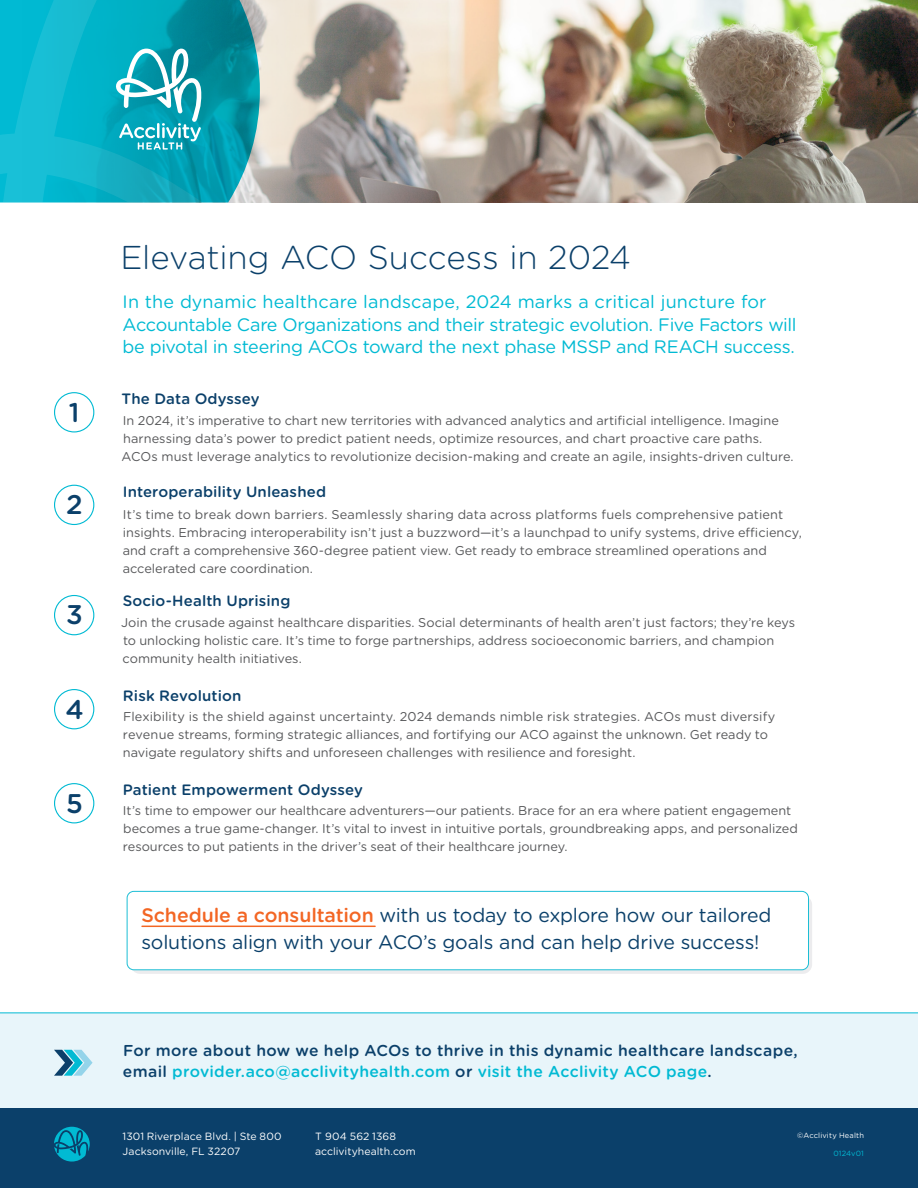
<style>
.page{position:relative;width:918px;height:1188px;background:#fff}
.page>*{position:absolute;margin:0;border:0;box-sizing:border-box;transform-origin:0 0}
.t1{font:300 33px "Gotham Rounded";letter-spacing:-.005em;color:#0b406a}
.t2{font:500 27px "Gotham Rounded";color:#0b406a}
.t3{font:19.5px/27px "Gotham Rounded";letter-spacing:-.01em;color:#0b406a}
.t4{font:18px/22.5px "Gotham Rounded";letter-spacing:-.015em;color:#01bad3}
.t5{font:500 15.75px/21px "Gotham Rounded";letter-spacing:.02em;color:#0b406a}
.t6{font:500 15px "Gotham Rounded";letter-spacing:.01em;color:#0b406a}
.t7{font:12.75px/18px "Gotham Rounded";color:#57585a}
.t8{font:10.5px "Gotham Rounded";letter-spacing:.005em;color:#fff}
.t9{font:7.5px "Gotham Rounded";letter-spacing:.02em;color:#fff}
.t10{font:7.5px "Gotham Rounded";letter-spacing:.02em;color:#01bad3}
.s1{font-weight:500;color:#f36624}
.s2{color:#01bad3}
</style>
<div class="page">
<div style="left:0;top:1107px;width:918px;height:81px;background:#0b406a"></div>
<svg style="left:54px;top:1127px;width:36px;height:35px"></svg>
<div style="left:0;top:1013px;width:918px;height:95px;background:#e8f5fa"></div>
<hr style="left:0;top:1012px;width:918px;height:1px;background:#01bad3">
<svg style="left:54px;top:1050px;width:39px;height:26px"></svg>
<div style="left:54px;top:392px;width:40px;height:40px;border:1px solid #01bad3;border-radius:50%"></div>
<div style="left:54px;top:485px;width:40px;height:40px;border:1px solid #01bad3;border-radius:50%"></div>
<div style="left:54px;top:595px;width:40px;height:40px;border:1px solid #01bad3;border-radius:50%"></div>
<div style="left:54px;top:689px;width:40px;height:40px;border:1px solid #01bad3;border-radius:50%"></div>
<div style="left:54px;top:783px;width:40px;height:40px;border:1px solid #01bad3;border-radius:50%"></div>
<img style="left:260px;top:0;width:658px;height:202px">
<svg style="left:0;top:0;width:260px;height:202px"></svg>
<svg style="left:115px;top:48px;width:88px;height:102px"></svg>
<div style="left:131px;top:895px;width:681px;height:79px;background:linear-gradient(to right,#ececee,#ececee);border-radius:9px"></div>
<div style="left:127px;top:891px;width:681px;height:79px;background:#fff;border-radius:7px"></div>
<div style="left:127px;top:891px;width:682px;height:79px;border:1px solid #1cbed5;border-radius:7px"></div>
<hr style="left:142px;top:926px;width:233px;height:1px;background:#f36624">
<p class="t2" style="left:69px;top:393px;width:12px">1</p>
<p class="t2" style="left:66px;top:485px;width:18px">2</p>
<p class="t2" style="left:66px;top:596px;width:18px">3</p>
<p class="t2" style="left:65px;top:690px;width:20px">4</p>
<p class="t2" style="left:66px;top:784px;width:18px">5</p>
<p class="t1" style="left:120px;top:236px;width:512px">Elevating ACO Success in 2024</p>
<p class="t4" style="left:123px;top:290px;width:675px">In the dynamic healthcare landscape, 2024 marks a critical juncture for<br>Accountable Care Organizations and their strategic evolution. Five Factors will be pivotal in steering ACOs toward the next phase MSSP and REACH success.</p>
<p class="t6" style="left:122px;top:388px;width:139px">The Data Odyssey</p>
<p class="t7" style="left:122px;top:411px;width:674px">In 2024, it’s imperative to chart new territories with advanced analytics and artificial intelligence. Imagine harnessing data’s power to predict patient needs, optimize resources, and chart proactive care paths.<br>ACOs must leverage analytics to revolutionize decision-making and create an agile, insights-driven culture.</p>
<p class="t6" style="left:123px;top:481px;width:205px">Interoperability Unleashed</p>
<p class="t7" style="left:123px;top:504px;width:681px">It’s time to break down barriers. Seamlessly sharing data across platforms fuels comprehensive patient insights. Embracing interoperability isn’t just a buzzword—it’s a launchpad to unify systems, drive efficiency, and craft a comprehensive 360-degree patient view. Get ready to embrace streamlined operations and accelerated care coordination.</p>
<p class="t6" style="left:123px;top:590px;width:169px">Socio-Health Uprising</p>
<p class="t7" style="left:121px;top:613px;width:675px">Join the crusade against healthcare disparities. Social determinants of health aren’t just factors; they’re keys to unlocking holistic care. It’s time to forge partnerships, address socioeconomic barriers, and champion community health initiatives.</p>
<p class="t6" style="left:123px;top:685px;width:120px">Risk Revolution</p>
<p class="t7" style="left:123px;top:707px;width:654px">Flexibility is the shield against uncertainty. 2024 demands nimble risk strategies. ACOs must diversify revenue streams, forming strategic alliances, and fortifying our ACO against the unknown. Get ready to navigate regulatory shifts and unforeseen challenges with resilience and foresight.</p>
<p class="t6" style="left:123px;top:779px;width:241px">Patient Empowerment Odyssey</p>
<p class="t7" style="left:123px;top:801px;width:676px">It’s time to empower our healthcare adventurers—our patients. Brace for an era where patient engagement becomes a true game-changer. It’s vital to invest in intuitive portals, groundbreaking apps, and personalized resources to put patients in the driver’s seat of their healthcare journey.</p>
<p class="t3" style="left:141px;top:901px;width:632px"><span class="s1">Schedule a consultation</span> with us today to explore how our tailored solutions align with your ACO’s goals and can help drive success!</p>
<p class="t5" style="left:123px;top:1040px;width:676px">For more about how we help ACOs to thrive in this dynamic healthcare landscape, email <span class="s2">provider.aco@acclivityhealth.com</span> or <span class="s2">visit the Acclivity ACO page</span>.</p>
<p class="t8" style="left:123px;top:1129px;width:161px">1301 Riverplace Blvd. | Ste 800</p>
<p class="t8" style="left:123px;top:1144px;width:119px">Jacksonville, FL 32207</p>
<p class="t8" style="left:315px;top:1129px;width:83px">T 904 562 1368</p>
<p class="t8" style="left:315px;top:1144px;width:102px">acclivityhealth.com</p>
<p class="t9" style="left:797px;top:1130px;width:68px">©Acclivity Health</p>
<p class="t10" style="left:833px;top:1148px;width:32px">0124v01</p>
</div>
